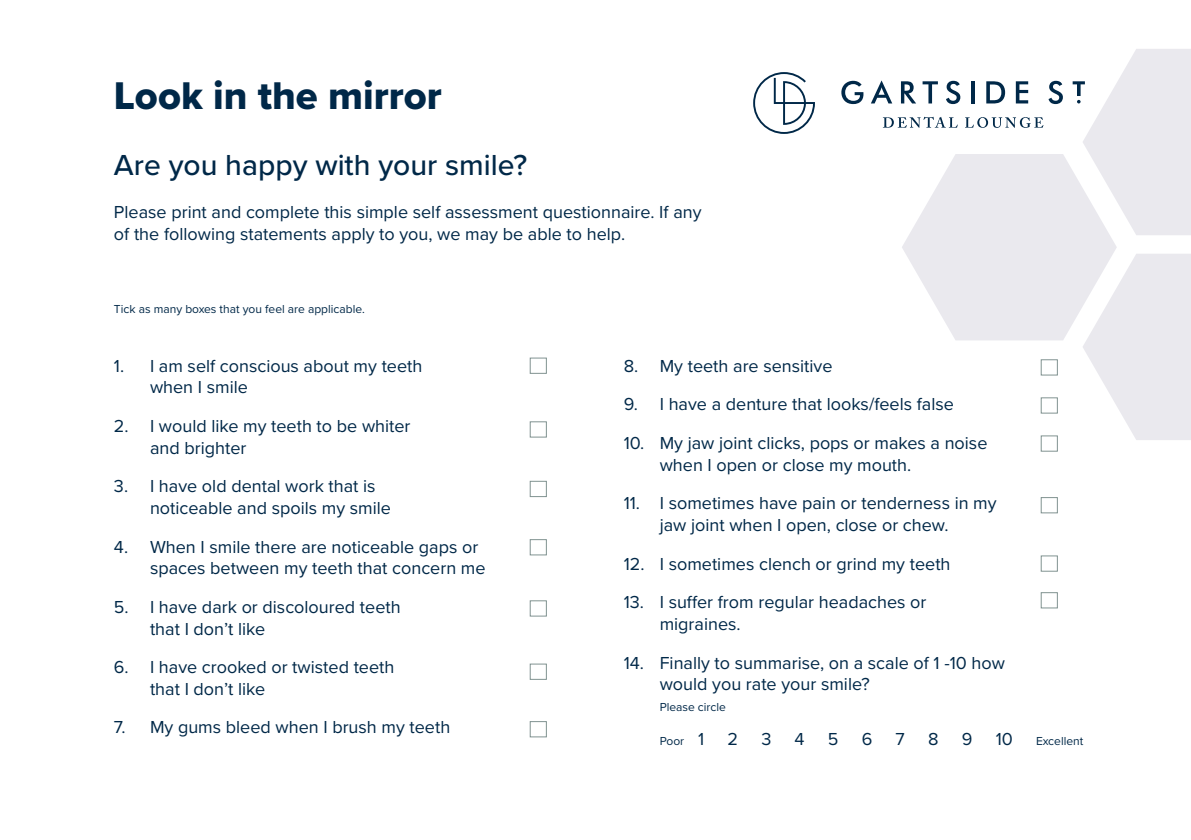
<style>
.page{position:relative;width:1191px;height:840px;background:#fff}
.page>*{position:absolute;margin:0;border:0;box-sizing:border-box;transform-origin:0 0}
.t1{font:40px "Proxima Nova Extrabld";color:#002848}
.t2{font:500 30px "Proxima Nova";color:#002848}
.t3{font:18px/21.6px "Proxima Nova";color:#002848}
.t4{font:12px "Proxima Nova";color:#002848}
.s1{font-size:18px}
</style>
<div class="page">
<div style="left:1040px;top:435px;width:17px;height:16px;border:1px solid #819391"></div>
<div style="left:1040px;top:497px;width:17px;height:16px;border:1px solid #819391"></div>
<div style="left:1040px;top:555px;width:17px;height:16px;border:1px solid #819391"></div>
<div style="left:1040px;top:592px;width:17px;height:16px;border:1px solid #819391"></div>
<div style="left:530px;top:663px;width:17px;height:16px;border:1px solid #819391"></div>
<div style="left:530px;top:720px;width:17px;height:17px;border:1px solid #819391"></div>
<div style="left:530px;top:600px;width:17px;height:16px;border:1px solid #819391"></div>
<div style="left:530px;top:539px;width:17px;height:16px;border:1px solid #819391"></div>
<div style="left:530px;top:480px;width:17px;height:17px;border:1px solid #819391"></div>
<div style="left:530px;top:421px;width:17px;height:16px;border:1px solid #819391"></div>
<div style="left:530px;top:357px;width:17px;height:16px;border:1px solid #819391"></div>
<svg style="left:753px;top:72px;width:62px;height:62px"></svg>
<svg style="left:841px;top:81px;width:22px;height:23px"></svg>
<svg style="left:871px;top:49px;width:320px;height:391px"></svg>
<h1 class="t1" style="left:114px;top:65px;width:329px">Look in the mirror</h1>
<h2 class="t2" style="left:114px;top:142px;width:415px">Are you happy with your smile?</h2>
<p class="t3" style="left:114px;top:200px;width:589px">Please print and complete this simple self assessment questionnaire. If any of the following statements apply to you, we may be able to help.</p>
<p class="t4" style="left:114px;top:299px;width:252px">Tick as many boxes that you feel are applicable.</p>
<p class="t3" style="left:150px;top:354px;width:274px;text-indent:-36px">1. I am self conscious about my teeth when I smile</p>
<p class="t3" style="left:150px;top:414px;width:262px;text-indent:-36px">2. I would like my teeth to be whiter and brighter</p>
<p class="t3" style="left:150px;top:474px;width:242px;text-indent:-36px">3. I have old dental work that is noticeable and spoils my smile</p>
<p class="t3" style="left:150px;top:534px;width:337px;text-indent:-36px">4. When I smile there are noticeable gaps or spaces between my teeth that concern me</p>
<p class="t3" style="left:150px;top:595px;width:252px;text-indent:-36px">5. I have dark or discoloured teeth that I don’t like</p>
<p class="t3" style="left:150px;top:655px;width:246px;text-indent:-36px">6. I have crooked or twisted teeth that I don’t like</p>
<p class="t3" style="left:114px;top:715px;width:338px">7. My gums bleed when I brush my teeth</p>
<p class="t3" style="left:623px;top:354px;width:210px">8. My teeth are sensitive</p>
<p class="t3" style="left:623px;top:392px;width:332px">9. I have a denture that looks/feels false</p>
<p class="t3" style="left:659px;top:431px;width:329px;text-indent:-36px">10. My jaw joint clicks, pops or makes a noise when I open or close my mouth.</p>
<p class="t3" style="left:659px;top:491px;width:338px;text-indent:-36px">11. I sometimes have pain or tenderness in my jaw joint when I open, close or chew.</p>
<p class="t3" style="left:623px;top:551px;width:328px">12. I sometimes clench or grind my teeth</p>
<p class="t3" style="left:659px;top:590px;width:268px;text-indent:-36px">13. I suffer from regular headaches or migraines.</p>
<p class="t3" style="left:659px;top:650px;width:347px;text-indent:-36px">14. Finally to summarise, on a scale of 1 -10 how would you rate your smile?</p>
<p class="t4" style="left:659px;top:698px;width:68px">Please circle</p>
<p class="t4" style="left:659px;top:731px;width:46px">Poor <span class="s1">1</span></p>
<p class="t3" style="left:727px;top:726px;width:12px">2</p>
<p class="t3" style="left:761px;top:726px;width:12px">3</p>
<p class="t3" style="left:794px;top:726px;width:12px">4</p>
<p class="t3" style="left:828px;top:726px;width:12px">5</p>
<p class="t3" style="left:861px;top:726px;width:12px">6</p>
<p class="t3" style="left:895px;top:726px;width:11px">7</p>
<p class="t3" style="left:928px;top:726px;width:12px">8</p>
<p class="t3" style="left:961px;top:726px;width:12px">9</p>
<p class="t3" style="left:995px;top:726px;width:19px">10</p>
<p class="t4" style="left:1036px;top:731px;width:49px">Excellent</p>
</div>
